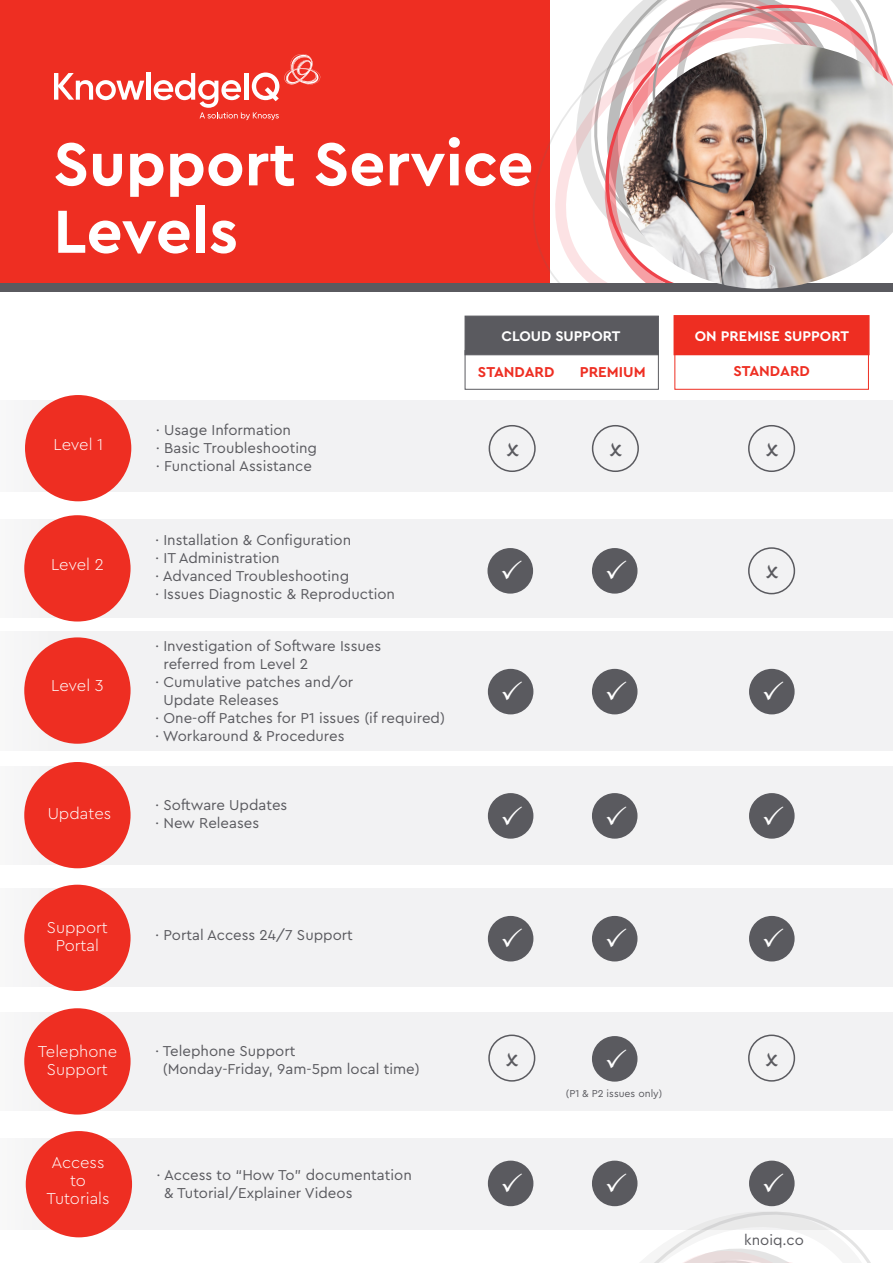
<style>
.page{position:relative;width:893px;height:1263px;background:#fff}
.page>*{position:absolute;margin:0;border:0;box-sizing:border-box;transform-origin:0 0}
.t1{font:700 63.6px "Cera Pro";color:#fff}
.t2{font:300 16.5px/18px "Cera Pro";color:#fff;text-align:center}
.t3{font:15px/18px "Cera Pro";color:#5a5a5f}
.t4{font:700 15px "Cera Pro";color:#ee2e22}
.t5{font:700 14.7px "Cera Pro";color:#fff}
.t6{font:10.5px "Cera Pro";color:#5a5a5f}
</style>
<div class="page">
<div style="left:0;top:0;width:550px;height:291px;background:#ee2e22"></div>
<svg style="left:533px;top:19px;width:99px;height:264px"></svg>
<svg style="left:632px;top:0;width:221px;height:44px"></svg>
<div style="left:0;top:1138px;width:893px;height:91px;background:#f2f2f3"></div>
<div style="left:0;top:519px;width:893px;height:99px;background:#f2f2f3"></div>
<div style="left:0;top:400px;width:893px;height:92px;background:#f2f2f3"></div>
<div style="left:0;top:631px;width:893px;height:119px;background:#f2f2f3"></div>
<div style="left:0;top:766px;width:893px;height:99px;background:#f2f2f3"></div>
<div style="left:0;top:888px;width:893px;height:99px;background:#f2f2f3"></div>
<div style="left:0;top:1012px;width:893px;height:99px;background:#f2f2f3"></div>
<div style="left:25px;top:395px;width:106px;height:106px;background:#ee2e22;border-radius:50%"></div>
<div style="left:24px;top:515px;width:107px;height:106px;background:#ee2e22;border-radius:50%"></div>
<div style="left:24px;top:637px;width:107px;height:107px;background:#ee2e22;border-radius:50%"></div>
<div style="left:24px;top:762px;width:107px;height:106px;background:#ee2e22;border-radius:50%"></div>
<div style="left:24px;top:1008px;width:107px;height:106px;background:#ee2e22;border-radius:50%"></div>
<div style="left:26px;top:1131px;width:106px;height:106px;background:#ee2e22;border-radius:50%"></div>
<div style="left:24px;top:885px;width:107px;height:106px;background:#ee2e22;border-radius:50%"></div>
<svg style="left:54px;top:73px;width:90px;height:27px"></svg>
<hr style="left:147px;top:72px;width:4px;height:28px;background:#fff">
<svg style="left:154px;top:54px;width:166px;height:66px"></svg>
<svg style="left:575px;top:1212px;width:318px;height:51px"></svg>
<div style="left:0;top:283px;width:893px;height:8px;background:#5a5a5f"></div>
<img style="left:613px;top:44px;width:280px;height:248px">
<div style="left:465px;top:316px;width:194px;height:39px;background:#5a5a5f"></div>
<div style="left:465px;top:350px;width:194px;height:40px;border:1px solid #5a5a5f"></div>
<div style="left:674px;top:350px;width:195px;height:40px;border:1px solid #ee2e22"></div>
<div style="left:673px;top:315px;width:196px;height:40px;background:#ee2e22;border:2px solid #ee2e22"></div>
<div style="left:488px;top:669px;width:45px;height:45px;background:#5a5a5f;border-radius:50%"></div>
<div style="left:488px;top:793px;width:45px;height:46px;background:#5a5a5f;border-radius:50%"></div>
<div style="left:488px;top:916px;width:45px;height:45px;background:#5a5a5f;border-radius:50%"></div>
<div style="left:488px;top:1160px;width:45px;height:46px;background:#5a5a5f;border-radius:50%"></div>
<div style="left:749px;top:669px;width:46px;height:45px;background:#5a5a5f;border-radius:50%"></div>
<div style="left:749px;top:793px;width:46px;height:46px;background:#5a5a5f;border-radius:50%"></div>
<div style="left:749px;top:916px;width:46px;height:45px;background:#5a5a5f;border-radius:50%"></div>
<div style="left:749px;top:1160px;width:46px;height:46px;background:#5a5a5f;border-radius:50%"></div>
<div style="left:592px;top:548px;width:45px;height:46px;background:#5a5a5f;border-radius:50%"></div>
<div style="left:487px;top:548px;width:46px;height:46px;background:#5a5a5f;border-radius:50%"></div>
<div style="left:592px;top:669px;width:45px;height:45px;background:#5a5a5f;border-radius:50%"></div>
<div style="left:592px;top:793px;width:45px;height:46px;background:#5a5a5f;border-radius:50%"></div>
<div style="left:592px;top:916px;width:45px;height:45px;background:#5a5a5f;border-radius:50%"></div>
<div style="left:592px;top:1160px;width:45px;height:46px;background:#5a5a5f;border-radius:50%"></div>
<div style="left:592px;top:1036px;width:45px;height:46px;background:#5a5a5f;border-radius:50%"></div>
<div style="left:489px;top:425px;width:47px;height:47px;border:2px solid #5a5a5f;border-radius:50%"></div>
<div style="left:592px;top:425px;width:47px;height:47px;border:2px solid #5a5a5f;border-radius:50%"></div>
<div style="left:748px;top:425px;width:47px;height:47px;border:2px solid #5a5a5f;border-radius:50%"></div>
<div style="left:748px;top:547px;width:47px;height:47px;border:2px solid #5a5a5f;border-radius:50%"></div>
<div style="left:748px;top:1034px;width:47px;height:48px;border:2px solid #5a5a5f;border-radius:50%"></div>
<div style="left:488px;top:1034px;width:47px;height:48px;border:2px solid #5a5a5f;border-radius:50%"></div>
<p class="t1" style="left:53px;top:122px;width:482px">Support Service</p>
<p class="t1" style="left:53px;top:189px;width:186px">Levels</p>
<p class="t5" style="left:501px;top:326px;width:120px">CLOUD SUPPORT</p>
<p class="t5" style="left:695px;top:326px;width:156px">ON PREMISE SUPPORT</p>
<p class="t2" style="left:54px;top:434px;width:51px">Level 1</p>
<p class="t2" style="left:51px;top:554px;width:54px">Level 2</p>
<p class="t2" style="left:51px;top:676px;width:54px">Level 3</p>
<p class="t2" style="left:48px;top:803px;width:65px">Updates</p>
<p class="t2" style="left:47px;top:918px;width:63px">Support</p>
<p class="t2" style="left:56px;top:936px;width:45px">Portal</p>
<p class="t2" style="left:38px;top:1042px;width:81px">Telephone<br>Support</p>
<p class="t2" style="left:51px;top:1152px;width:55px">Access</p>
<p class="t2" style="left:70px;top:1170px;width:17px">to</p>
<p class="t2" style="left:46px;top:1188px;width:65px">Tutorials</p>
<p class="t3" style="left:156px;top:420px;width:137px">· Usage Information</p>
<p class="t3" style="left:156px;top:438px;width:163px">· Basic Troubleshooting</p>
<p class="t3" style="left:156px;top:456px;width:158px">· Functional Assistance</p>
<p class="t3" style="left:155px;top:530px;width:198px">· Installation &amp; Configuration</p>
<p class="t3" style="left:155px;top:548px;width:126px">· IT Administration</p>
<p class="t3" style="left:155px;top:566px;width:196px">· Advanced Troubleshooting</p>
<p class="t3" style="left:155px;top:584px;width:242px">· Issues Diagnostic &amp; Reproduction</p>
<p class="t3" style="left:163px;top:636px;width:219px;text-indent:-8px">· Investigation of Software Issues referred from Level 2</p>
<p class="t3" style="left:163px;top:672px;width:191px;text-indent:-8px">· Cumulative patches and/or<br>Update Releases</p>
<p class="t3" style="left:155px;top:708px;width:291px">· One-off Patches for P1 issues (if required)</p>
<p class="t3" style="left:155px;top:726px;width:191px">· Workaround &amp; Procedures</p>
<p class="t3" style="left:155px;top:795px;width:134px">· Software Updates</p>
<p class="t3" style="left:155px;top:813px;width:106px">· New Releases</p>
<p class="t4" style="left:478px;top:362px;width:78px">STANDARD</p>
<p class="t4" style="left:580px;top:362px;width:67px">PREMIUM</p>
<p class="t3" style="left:155px;top:925px;width:199px">· Portal Access 24/7 Support</p>
<p class="t3" style="left:163px;top:1041px;width:258px;text-indent:-8px">· Telephone Support<br>(Monday-Friday, 9am-5pm local time)</p>
<p class="t3" style="left:164px;top:1165px;width:249px;text-indent:-8px">· Access to “How To” documentation &amp; Tutorial/Explainer Videos</p>
<p class="t6" style="left:566px;top:1087px;width:98px">(P1 &amp; P2 issues only)</p>
<p class="t4" style="left:733px;top:361px;width:78px">STANDARD</p>
<p class="t3" style="left:744px;top:1230px;width:61px">knoiq.co</p>
</div>
